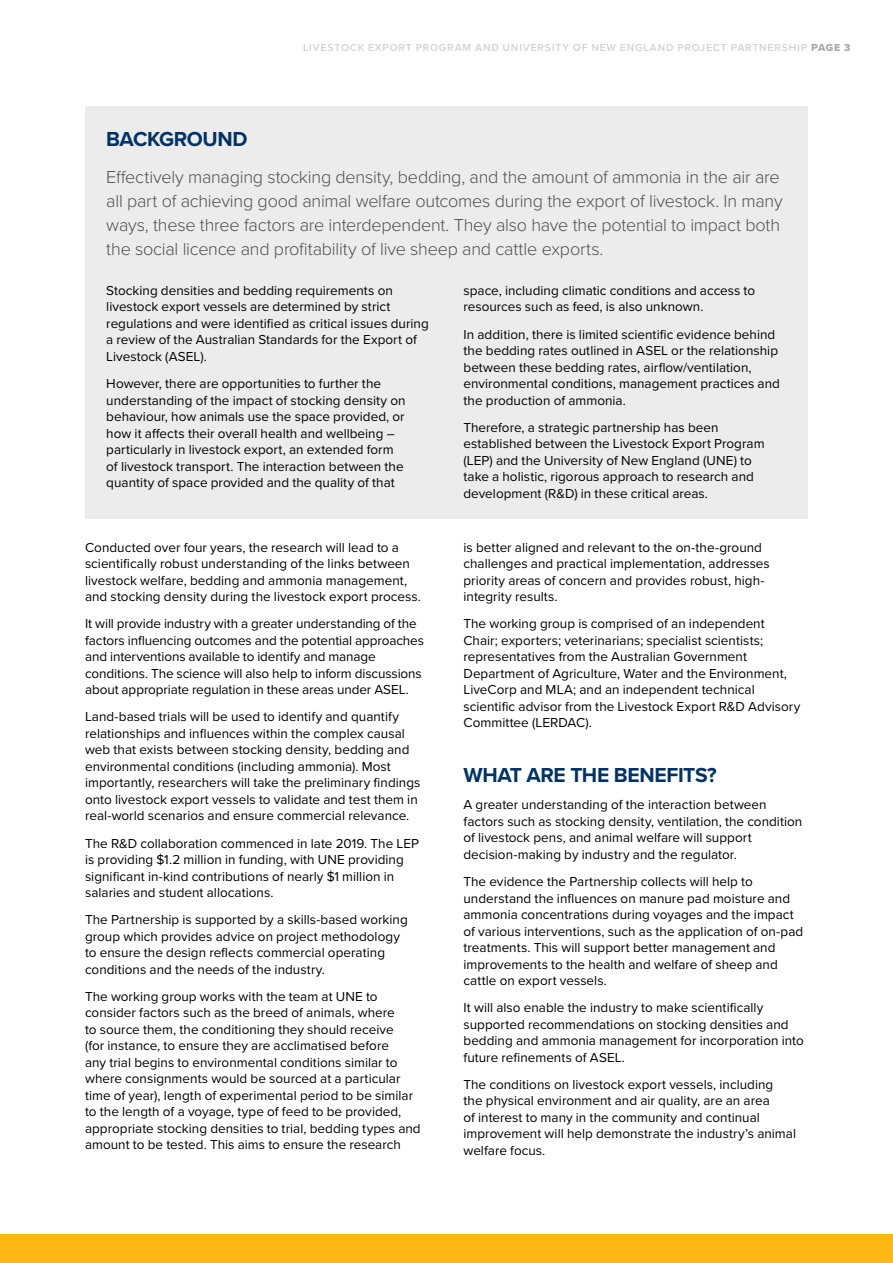
<style>
.page{position:relative;width:893px;height:1263px;background:#fff}
.page>*{position:absolute;margin:0;border:0;box-sizing:border-box;transform-origin:0 0}
.t1{font:700 21px "Proxima Nova";letter-spacing:-.02em;color:#003365}
.t2{font:300 18px/24px "Proxima Nova";letter-spacing:-.015em;color:#4d5054}
.t3{font:13.5px/16.5px "Proxima Nova";color:#000}
.t4{font:600 10.5px "Proxima Nova";letter-spacing:.075em;color:#d1d3d4}
.s1{font-family:"Proxima Nova Extrabld";font-weight:400;color:#a7a9ac}
</style>
<div class="page">
<div style="left:0;top:1234px;width:893px;height:29px;background:#fdb714"></div>
<div style="left:85px;top:106px;width:723px;height:413px;background:#edecec"></div>
<p class="t4" style="left:303px;top:39px;width:549px">LIVESTOCK EXPORT PROGRAM AND UNIVERSITY OF NEW ENGLAND PROJECT PARTNERSHIP <span class="s1">PAGE 3</span></p>
<h1 class="t1" style="left:106px;top:124px;width:143px">BACKGROUND</h1>
<p class="t2" style="left:106px;top:164px;width:678px">Effectively managing stocking density, bedding, and the amount of ammonia in the air are all part of achieving good animal welfare outcomes during the export of livestock. In many ways, these three factors are interdependent. They also have the potential to impact both the social licence and profitability of live sheep and cattle exports.</p>
<p class="t3" style="left:106px;top:282px;width:324px">Stocking densities and bedding requirements on livestock export vessels are determined by strict regulations and were identified as critical issues during a review of the Australian Standards for the Export of Livestock (ASEL).</p>
<p class="t3" style="left:106px;top:375px;width:301px">However, there are opportunities to further the understanding of the impact of stocking density on behaviour, how animals use the space provided, or how it affects their overall health and wellbeing – particularly in livestock export, an extended form of livestock transport. The interaction between the quantity of space provided and the quality of that</p>
<p class="t3" style="left:463px;top:282px;width:293px">space, including climatic conditions and access to resources such as feed, is also unknown.</p>
<p class="t3" style="left:463px;top:325px;width:318px">In addition, there is limited scientific evidence behind the bedding rates outlined in ASEL or the relationship between these bedding rates, airflow/ventilation, environmental conditions, management practices and the production of ammonia.</p>
<p class="t3" style="left:463px;top:418px;width:303px">Therefore, a strategic partnership has been established between the Livestock Export Program (LEP) and the University of New England (UNE) to take a holistic, rigorous approach to research and development (R&amp;D) in these critical areas.</p>
<p class="t3" style="left:85px;top:538px;width:337px">Conducted over four years, the research will lead to a scientifically robust understanding of the links between livestock welfare, bedding and ammonia management, and stocking density during the livestock export process.</p>
<p class="t3" style="left:85px;top:615px;width:340px">It will provide industry with a greater understanding of the factors influencing outcomes and the potential approaches and interventions available to identify and manage conditions. The science will also help to inform discussions about appropriate regulation in these areas under ASEL.</p>
<p class="t3" style="left:85px;top:708px;width:337px">Land-based trials will be used to identify and quantify relationships and influences within the complex causal web that exists between stocking density, bedding and environmental conditions (including ammonia). Most importantly, researchers will take the preliminary findings onto livestock export vessels to validate and test them in real-world scenarios and ensure commercial relevance.</p>
<p class="t3" style="left:85px;top:834px;width:335px">The R&amp;D collaboration commenced in late 2019. The LEP is providing $1.2 million in funding, with UNE providing significant in-kind contributions of nearly $1 million in salaries and student allocations.</p>
<p class="t3" style="left:85px;top:911px;width:324px">The Partnership is supported by a skills-based working group which provides advice on project methodology to ensure the design reflects commercial operating conditions and the needs of the industry.</p>
<p class="t3" style="left:85px;top:987px;width:337px">The working group works with the team at UNE to consider factors such as the breed of animals, where<br>to source them, the conditioning they should receive<br>(for instance, to ensure they are acclimatised before<br>any trial begins to environmental conditions similar to where consignments would be sourced at a particular time of year), length of experimental period to be similar to the length of a voyage, type of feed to be provided, appropriate stocking densities to trial, bedding types and amount to be tested. This aims to ensure the research</p>
<p class="t3" style="left:463px;top:538px;width:308px">is better aligned and relevant to the on-the-ground challenges and practical implementation, addresses priority areas of concern and provides robust, high&shy;integrity results.</p>
<p class="t3" style="left:463px;top:615px;width:338px">The working group is comprised of an independent Chair; exporters; veterinarians; specialist scientists; representatives from the Australian Government Department of Agriculture, Water and the Environment, LiveCorp and MLA; and an independent technical scientific advisor from the Livestock Export R&amp;D Advisory Committee (LERDAC).</p>
<h1 class="t1" style="left:463px;top:760px;width:255px">WHAT ARE THE BENEFITS?</h1>
<p class="t3" style="left:463px;top:796px;width:340px">A greater understanding of the interaction between factors such as stocking density, ventilation, the condition of livestock pens, and animal welfare will support decision-making by industry and the regulator.</p>
<p class="t3" style="left:463px;top:873px;width:341px">The evidence the Partnership collects will help to understand the influences on manure pad moisture and ammonia concentrations during voyages and the impact of various interventions, such as the application of on-pad treatments. This will support better management and improvements to the health and welfare of sheep and cattle on export vessels.</p>
<p class="t3" style="left:463px;top:999px;width:342px">It will also enable the industry to make scientifically supported recommendations on stocking densities and bedding and ammonia management for incorporation into future refinements of ASEL.</p>
<p class="t3" style="left:463px;top:1075px;width:334px">The conditions on livestock export vessels, including<br>the physical environment and air quality, are an area<br>of interest to many in the community and continual improvement will help demonstrate the industry’s animal welfare focus.</p>
</div>
